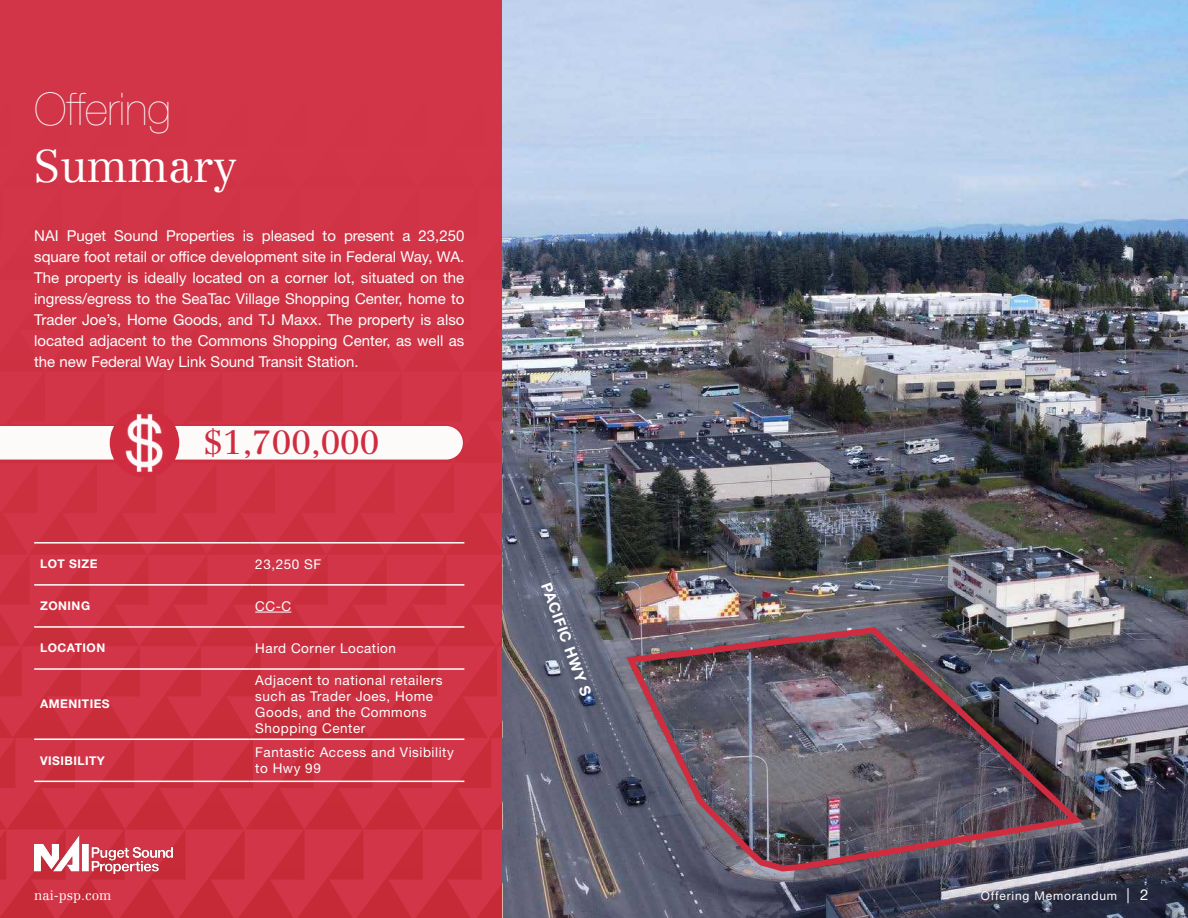
<style>
.page{position:relative;width:1188px;height:918px;background:#fff}
.page>*{position:absolute;margin:0;border:0;box-sizing:border-box;transform-origin:0 0}
.t1{font:200 45px "Helvetica Neue LT Std";color:#fff}
.t2{font:300 45px "Centennial LT Std";color:#fff}
.t3{font:33px "Centennial LT Std";color:#d02c40}
.t4{font:15px/21px "Helvetica Neue LT Std";color:#fff;text-align:justify}
.t5{font:700 15px "Helvetica Neue LT Std";color:#fff}
.t6{font:13.5px/16.2px "Helvetica Neue LT Std";letter-spacing:.04em;color:#fff}
.t7{font:300 13.5px "Centennial LT Std";color:#fff}
.t8{font:700 12px "Helvetica Neue LT Std";letter-spacing:.04em;color:#fff}
.t9{font:12px "Helvetica Neue LT Std";letter-spacing:.07em;color:#fff}
.s1{font-size:15px}
</style>
<div class="page">
<img style="left:502px;top:0;width:686px;height:918px">
<div style="left:0;top:0;width:502px;height:918px;background:#d23548"></div>
<svg style="left:0;top:426px;width:502px;height:492px"></svg>
<hr style="left:34px;top:542px;width:215px;height:2px;background:#fff">
<hr style="left:249px;top:542px;width:215px;height:2px;background:#fff">
<hr style="left:34px;top:584px;width:215px;height:2px;background:#fff">
<hr style="left:249px;top:584px;width:215px;height:2px;background:#fff">
<hr style="left:34px;top:626px;width:215px;height:2px;background:#fff">
<hr style="left:249px;top:626px;width:215px;height:2px;background:#fff">
<hr style="left:34px;top:668px;width:215px;height:2px;background:#fff">
<hr style="left:249px;top:668px;width:215px;height:2px;background:#fff">
<hr style="left:34px;top:739px;width:215px;height:1px;background:#fff">
<hr style="left:249px;top:739px;width:215px;height:1px;background:#fff">
<hr style="left:34px;top:781px;width:215px;height:1px;background:#fff">
<hr style="left:249px;top:781px;width:215px;height:1px;background:#fff">
<hr style="left:255px;top:612px;width:36px;height:1px;background:#fff">
<img style="left:34px;top:836px;width:138px;height:37px">
<div style="left:110px;top:408px;width:69px;height:70px;background:#d02c40;border-radius:50%"></div>
<img style="left:114px;top:413px;width:61px;height:60px">
<img style="left:623px;top:624px;width:466px;height:251px">
<svg style="left:1155px;top:874px;width:33px;height:44px"></svg>
<p class="t1" style="left:34px;top:83px;width:138px">Offering</p>
<p class="t2" style="left:34px;top:139px;width:204px">Summary</p>
<p class="t4" style="left:34px;top:225px;width:432px">NAI Puget Sound Properties is pleased to present a 23,250 square foot retail or office development site in Federal Way, WA.<br>The property is ideally located on a corner lot, situated on the ingress/egress to the SeaTac Village Shopping Center, home to Trader Joe’s, Home Goods, and TJ Maxx. The property is also located adjacent to the Commons Shopping Center, as well as the new Federal Way Link Sound Transit Station.</p>
<p class="t3" style="left:203px;top:423px;width:177px">$1,700,000</p>
<p class="t8" style="left:40px;top:556px;width:59px">LOT SIZE</p>
<p class="t6" style="left:255px;top:556px;width:67px">23,250 SF</p>
<p class="t8" style="left:40px;top:598px;width:51px">ZONING</p>
<p class="t6" style="left:255px;top:598px;width:38px">CC-C</p>
<p class="t8" style="left:40px;top:641px;width:67px">LOCATION</p>
<p class="t6" style="left:255px;top:640px;width:142px">Hard Corner Location</p>
<p class="t8" style="left:40px;top:697px;width:71px">AMENITIES</p>
<p class="t6" style="left:255px;top:672px;width:189px">Adjacent to national retailers such as Trader Joes, Home<br>Goods, and the Commons<br>Shopping Center</p>
<p class="t8" style="left:40px;top:753px;width:66px">VISIBILITY</p>
<p class="t6" style="left:255px;top:744px;width:200px">Fantastic Access and Visibility to Hwy 99</p>
<p class="t5" style="left:555px;top:580px;width:121px;rotate:70deg">PACIFIC HWY S</p>
<p class="t7" style="left:34px;top:887px;width:79px">nai-psp.com</p>
<p class="t9" style="left:981px;top:889px;width:169px">Offering Memorandum <span class="s1">| 2</span></p>
</div>
